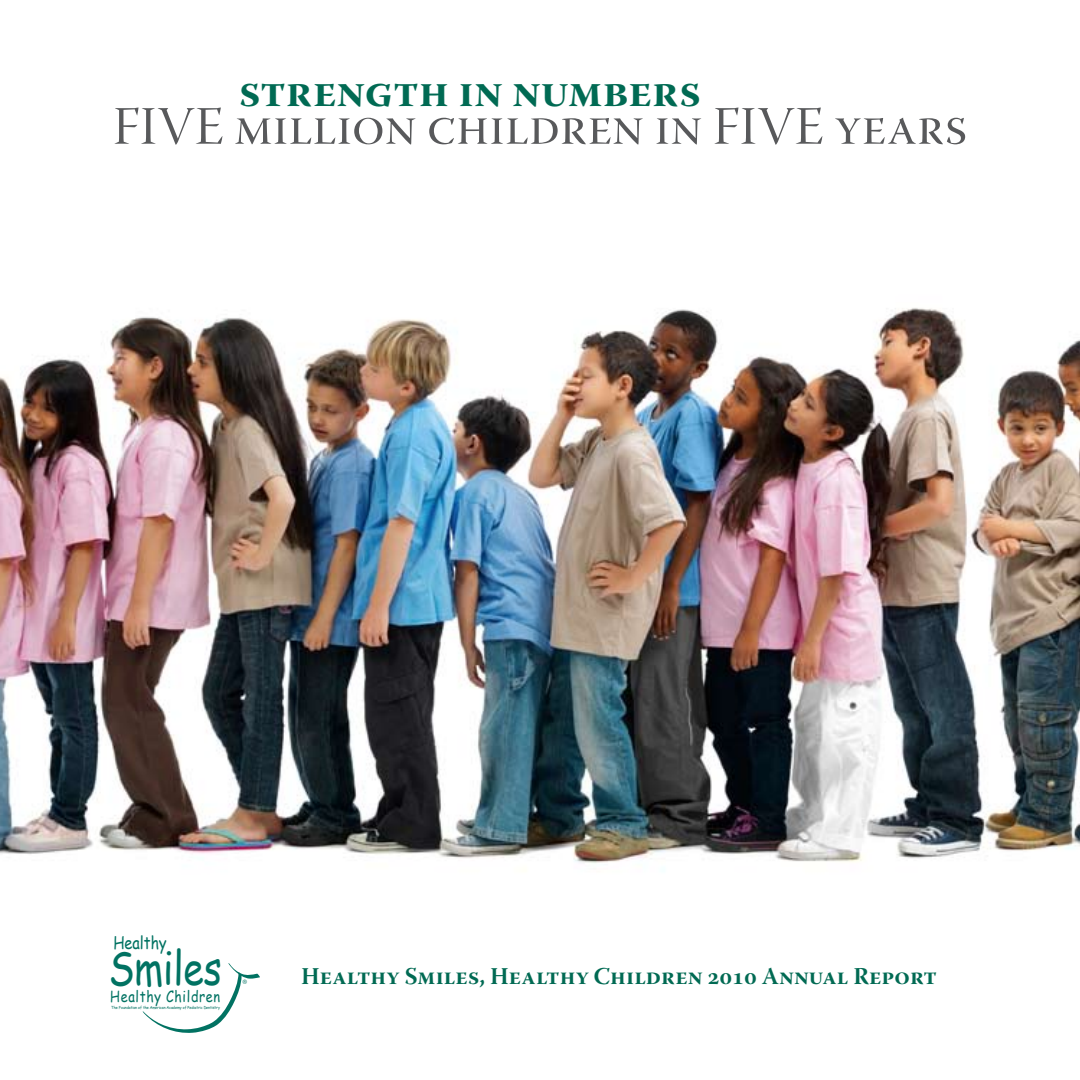
<style>
.page{position:relative;width:1080px;height:1080px;background:#fff}
.page>*{position:absolute;margin:0;border:0;box-sizing:border-box;transform-origin:0 0}
.t1{font:54px "Warnock Pro Disp";color:#58595b}
.t2{font:46.2px "Comic Sans MS";color:#017262;scale:.8 1}
.t3{font:46px "Warnock Pro Bold Subh";letter-spacing:.005em;color:#006a53}
.t4{font:24px "Warnock Pro Bold Subh";letter-spacing:.005em;color:#006a53}
.t5{font:17.4px "Comic Sans MS";color:#017262;scale:.83 1}
.t6{font:15.2px "Comic Sans MS";letter-spacing:.055em;color:#017262;scale:.83 1}
.t7{font:4.2px "Comic Sans MS";letter-spacing:-.015em;color:#017262;scale:.91 1}
</style>
<div class="page">
<img style="left:0;top:308px;width:1080px;height:555px">
<svg style="left:142px;top:963px;width:118px;height:70px"></svg>
<h3 class="t3" style="left:239px;top:63px;width:463px">strength in numbers</h3>
<h1 class="t1" style="left:113px;top:97px;width:856px">FIVE million children in FIVE years</h1>
<h3 class="t5" style="left:114px;top:930px;width:65px">Healthy</h3>
<h3 class="t6" style="left:110px;top:985px;width:134px">Healthy Children</h3>
<p class="t7" style="left:111px;top:1004px;width:121px">The Foundation of the American Academy of Pediatric Dentistry</p>
<h2 class="t2" style="left:109px;top:935px;width:143px">Smiles</h2>
<h3 class="t4" style="left:301px;top:961px;width:637px">Healthy Smiles, Healthy Children 2010 Annual Report</h3>
</div>
